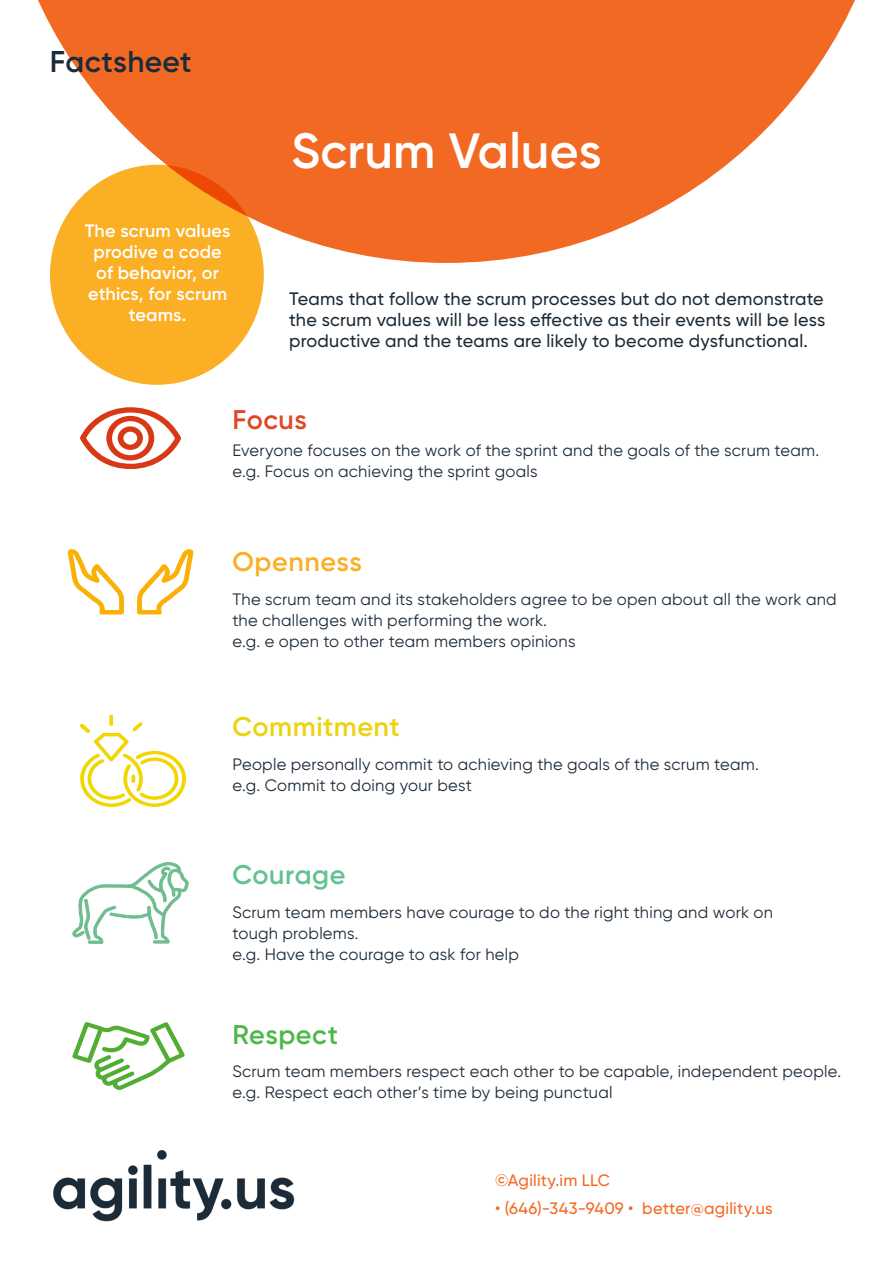
<style>
.page{position:relative;width:893px;height:1263px;background:#fff}
.page>*{position:absolute;margin:0;border:0;box-sizing:border-box;transform-origin:0 0}
.t1{font:600 49.5px "Gilroy";letter-spacing:.005em;color:#fff}
.t2{font:600 30px "Gilroy";letter-spacing:.01em;color:#1c2b39}
.t3{font:600 27px "Gilroy";letter-spacing:.02em;color:#ebd30e}
.t4{font:600 27px "Gilroy";letter-spacing:.02em;color:#fbaf25}
.t5{font:600 27px "Gilroy";letter-spacing:.02em;color:#63c294}
.t6{font:600 27px "Gilroy";letter-spacing:.02em;color:#4cb848}
.t7{font:600 27px "Gilroy";letter-spacing:.02em;color:#e04726}
.t8{font:500 18px/21px "Gilroy";letter-spacing:.01em;color:#1c2b38;text-align:justify}
.t9{font:600 18px/21px "Gilroy";letter-spacing:.01em;color:#fff;text-align:center}
.t10{font:16.5px/21px "Gilroy";letter-spacing:.015em;color:#1c2b39}
.t11{font:500 16.5px "Gilroy";letter-spacing:.015em;color:#f26924}
</style>
<div class="page">
<div style="left:50px;top:165px;width:214px;height:220px;background:#fbaf25;border-radius:50%"></div>
<svg style="left:38px;top:0;width:817px;height:263px;fill:#f26924"></svg>
<img style="left:53px;top:1150px;width:242px;height:71px">
<svg style="left:68px;top:549px;width:56px;height:65px"></svg>
<svg style="left:137px;top:549px;width:56px;height:65px"></svg>
<svg style="left:80px;top:407px;width:101px;height:62px"></svg>
<svg style="left:109px;top:715px;width:4px;height:11px"></svg>
<svg style="left:80px;top:722px;width:106px;height:85px"></svg>
<svg style="left:72px;top:862px;width:117px;height:82px"></svg>
<svg style="left:72px;top:1022px;width:113px;height:68px"></svg>
<p class="t2" style="left:50px;top:43px;width:143px">Factsheet</p>
<p class="t9" style="left:85px;top:220px;width:147px">The scrum values prodive a code of behavior, or ethics, for scrum teams.</p>
<p class="t1" style="left:291px;top:120px;width:312px">Scrum Values</p>
<p class="t8" style="left:289px;top:288px;width:538px">Teams that follow the scrum processes but do not demonstrate the scrum values will be less effective as their events will be less productive and the teams are likely to become dysfunctional.</p>
<p class="t7" style="left:232px;top:403px;width:76px">Focus</p>
<p class="t10" style="left:232px;top:440px;width:588px">Everyone focuses on the work of the sprint and the goals of the scrum team. e.g. Focus on achieving the sprint goals</p>
<p class="t4" style="left:232px;top:545px;width:131px">Openness</p>
<p class="t10" style="left:232px;top:588px;width:606px">The scrum team and its stakeholders agree to be open about all the work and the challenges with performing the work.<br>e.g. e open to other team members opinions</p>
<p class="t3" style="left:232px;top:710px;width:169px">Commitment</p>
<p class="t10" style="left:232px;top:754px;width:528px">People personally commit to achieving the goals of the scrum team. e.g. Commit to doing your best</p>
<p class="t5" style="left:232px;top:857px;width:115px">Courage</p>
<p class="t10" style="left:232px;top:901px;width:542px">Scrum team members have courage to do the right thing and work on tough problems.<br>e.g. Have the courage to ask for help</p>
<p class="t6" style="left:232px;top:1017px;width:107px">Respect</p>
<p class="t10" style="left:232px;top:1061px;width:610px">Scrum team members respect each other to be capable, independent people. e.g. Respect each other’s time by being punctual</p>
<p class="t11" style="left:495px;top:1170px;width:116px">©Agility.im LLC</p>
<p class="t11" style="left:495px;top:1198px;width:279px">• (646)-343-9409 • better@agility.us</p>
</div>
